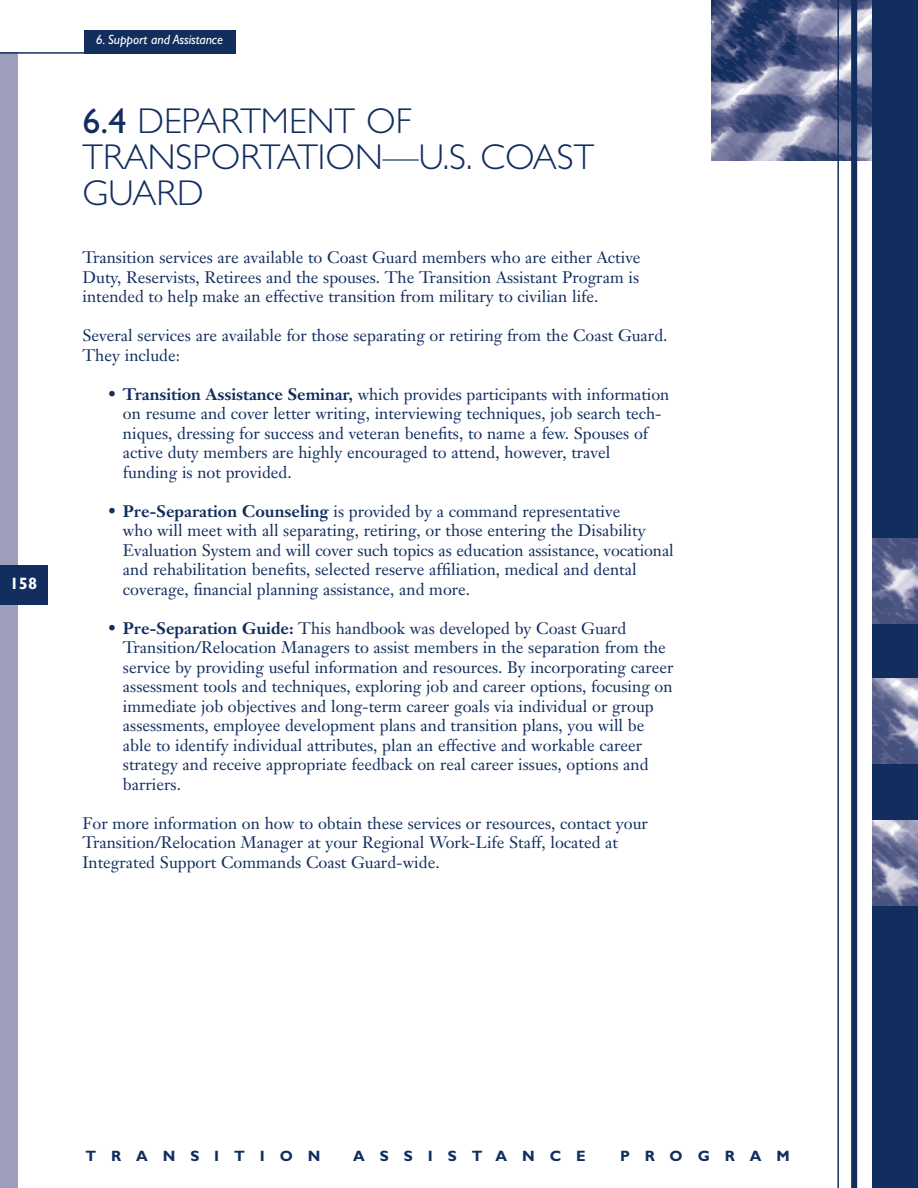
<style>
.page{position:relative;width:918px;height:1188px;background:#fff}
.page>*{position:absolute;margin:0;border:0;box-sizing:border-box;transform-origin:0 0}
.t1{font:300 36px/36px "Gill Sans";color:#122e5f}
.t2{font:16.5px/19.5px "Janson Text";color:#122e5f}
.t3{font:700 16.5px "Gill Sans";color:#fff}
.t4{font:700 15px "Gill Sans";letter-spacing:.995em;color:#122e5f}
.t5{font:italic 13.5px "Gill Sans";letter-spacing:-.01em;color:#fffef7}
.s1{font-weight:400}
.s2{font-weight:700}
</style>
<div class="page">
<div style="left:0;top:52px;width:17px;height:1136px;background:#9c9ebb"></div>
<img style="left:711px;top:0;width:161px;height:160px">
<div style="left:872px;top:0;width:46px;height:1188px;background:#122e5f"></div>
<div style="left:851px;top:0;width:6px;height:1188px;background:#122e5f"></div>
<hr style="left:837px;top:0;width:2px;height:1188px;background:#122e5f">
<hr style="left:0;top:52px;width:235px;height:2px;background:#122e5f">
<div style="left:84px;top:30px;width:151px;height:24px;background:#122e5f"></div>
<div style="left:0;top:566px;width:48px;height:39px;background:#122e5f"></div>
<img style="left:872px;top:538px;width:46px;height:86px">
<img style="left:872px;top:679px;width:46px;height:85px">
<img style="left:872px;top:820px;width:46px;height:85px">
<p class="t3" style="left:10px;top:577px;width:29px">158</p>
<p class="t5" style="left:96px;top:35px;width:129px">6. Support and Assistance</p>
<h1 class="t1" style="left:82px;top:106px;width:513px"><span class="s1">6.4</span> DEPARTMENT OF<br>TRANSPORTATION—U.S. COAST<br>GUARD</h1>
<p class="t2" style="left:82px;top:249px;width:560px;text-align:justify">Transition services are available to Coast Guard members who are either Active Duty, Reservists, Retirees and the spouses. The Transition Assistant Program is intended to help make an effective transition from military to civilian life.</p>
<p class="t2" style="left:82px;top:327px;width:587px">Several services are available for those separating or retiring from the Coast Guard.<br>They include:</p>
<p class="t2" style="left:123px;top:385px;width:548px;text-indent:-15px">• <span class="s2">Transition Assistance Seminar,</span> which provides participants with information on resume and cover letter writing, interviewing techniques, job search tech&shy;niques, dressing for success and veteran benefits, to name a few. Spouses of active duty members are highly encouraged to attend, however, travel<br>funding is not provided.</p>
<p class="t2" style="left:123px;top:502px;width:552px;text-indent:-15px">• <span class="s2">Pre-Separation Counseling</span> is provided by a command representative<br>who will meet with all separating, retiring, or those entering the Disability Evaluation System and will cover such topics as education assistance, vocational and rehabilitation benefits, selected reserve affiliation, medical and dental coverage, financial planning assistance, and more.</p>
<p class="t2" style="left:123px;top:619px;width:552px;text-indent:-15px">• <span class="s2">Pre-Separation Guide:</span> This handbook was developed by Coast Guard Transition/Relocation Managers to assist members in the separation from the service by providing useful information and resources. By incorporating career assessment tools and techniques, exploring job and career options, focusing on immediate job objectives and long-term career goals via individual or group assessments, employee development plans and transition plans, you will be able to identify individual attributes, plan an effective and workable career strategy and receive appropriate feedback on real career issues, options and barriers.</p>
<p class="t2" style="left:82px;top:814px;width:567px">For more information on how to obtain these services or resources, contact your<br>Transition/Relocation Manager at your Regional Work-Life Staff, located at<br>Integrated Support Commands Coast Guard-wide.</p>
<p class="t4" style="left:85px;top:1151px;width:236px">TRANSITION</p>
<p class="t4" style="left:353px;top:1151px;width:234px">ASSISTANCE</p>
<p class="t4" style="left:620px;top:1151px;width:171px">PROGRAM</p>
</div>
